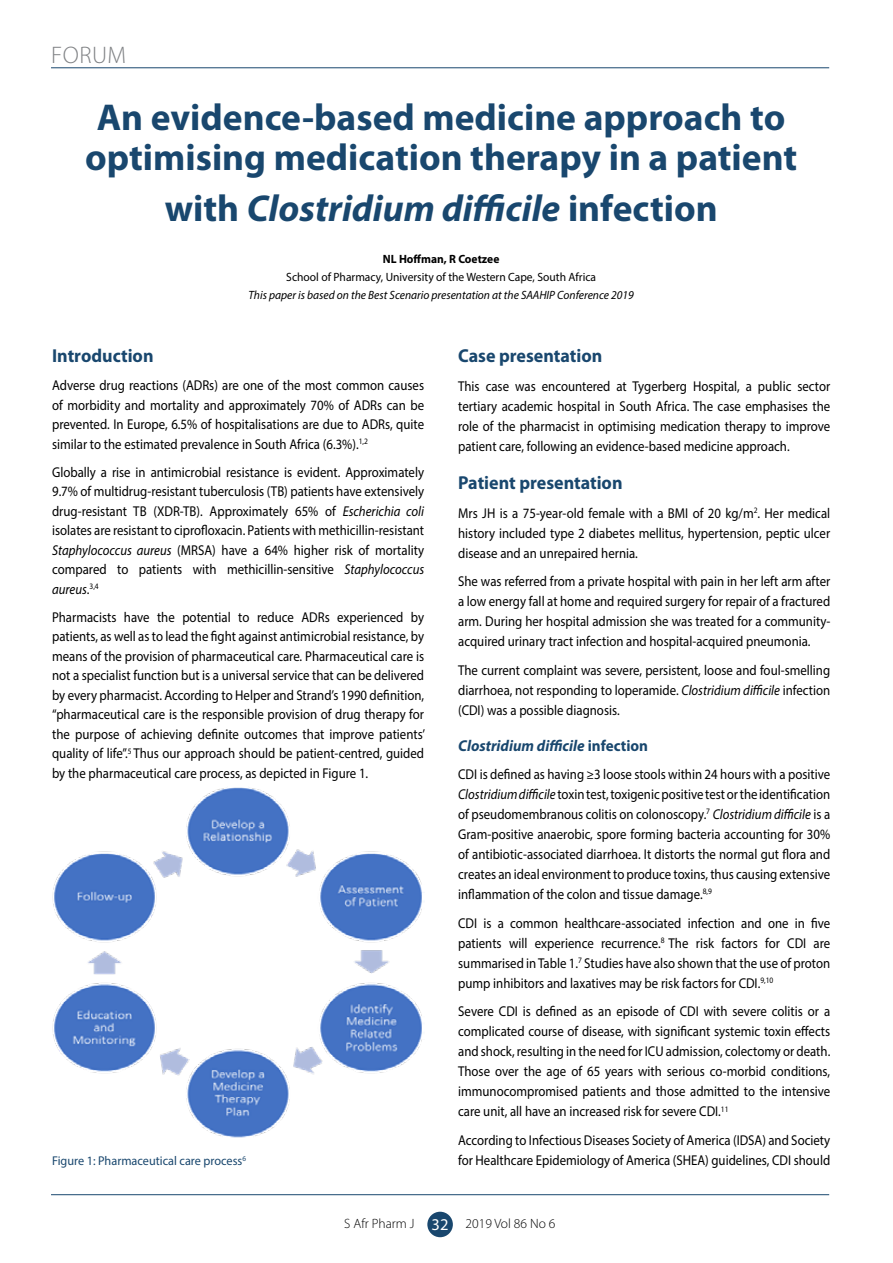
<style>
.page{position:relative;width:893px;height:1263px;background:#fff}
.page>*{position:absolute;margin:0;border:0;box-sizing:border-box;transform-origin:0 0}
.t1{font:700 37.5px/40.5px "Myriad Pro";color:#19476e;text-align:center}
.t2{font:italic 700 37.5px "Myriad Pro";color:#19476e}
.t3{font:300 24px "Myriad Pro";letter-spacing:.02em;color:#808285}
.t4{font:700 18.75px "Myriad Pro";color:#19476e;scale:.96 1}
.t5{font:italic 700 15.75px "Myriad Pro";color:#19476e;scale:.96 1}
.t6{font:14.25px/20px "Myriad Pro";color:#000;text-align:justify;scale:.9 1}
.t7{font:300 13.5px "Myriad Pro";color:#000}
.t8{font:12.75px "Myriad Pro";color:#19476e;scale:.96 1}
.t9{font:italic 12px "Myriad Pro";color:#000;scale:.96 1}
.t10{font:12px "Myriad Pro";color:#000;scale:.96 1}
.t11{font:700 12px "Myriad Pro";color:#000;scale:.96 1}
.t12{font:7.5px "Myriad Pro";color:#19476e;scale:.96 1}
.s1{font-style:normal}
.s2{font-style:italic}
.s3{font-weight:400;font-size:16.5px;color:#fff}
</style>
<div class="page">
<hr style="left:51px;top:1194px;width:778px;height:1px;background:#19476e">
<div style="left:427px;top:1212px;width:26px;height:25px;background:#19476e;border-radius:50%"></div>
<hr style="left:51px;top:67px;width:778px;height:1px;background:#19476e">
<img style="left:52px;top:787px;width:370px;height:351px">
<h2 class="t3" style="left:51px;top:41px;width:76px">Forum</h2>
<h1 class="t1" style="left:85px;top:96px;width:714px">An evidence-based medicine approach to optimising medication therapy in a patient</h1>
<h1 class="t2" style="left:165px;top:184px;width:554px"><span class="s1">with</span> Clostridium difficile <span class="s1">infection</span></h1>
<p class="t11" style="left:383px;top:251px;width:123px">NL Hoffman, R Coetzee</p>
<p class="t10" style="left:286px;top:269px;width:324px">School of Pharmacy, University of the Western Cape, South Africa</p>
<p class="t9" style="left:248px;top:287px;width:403px">This paper is based on the Best Scenario presentation at the SAAHIP Conference 2019</p>
<h3 class="t4" style="left:52px;top:344px;width:107px">Introduction</h3>
<p class="t6" style="left:52px;top:375px;width:415px;line-height:19.5px">Adverse drug reactions (ADRs) are one of the most common causes of morbidity and mortality and approximately 70% of ADRs can be prevented. In Europe, 6.5% of hospitalisations are due to ADRs, quite similar to the estimated prevalence in South Africa (6.3%).<sup>1,2</sup></p>
<p class="t6" style="left:52px;top:462px;width:415px;line-height:19.5px">Globally a rise in antimicrobial resistance is evident. Approximately 9.7% of multidrug-resistant tuberculosis (TB) patients have extensively drug-resistant TB (XDR-TB). Approximately 65% of <span class="s2">Escherichia coli </span>isolates are resistant to ciprofloxacin. Patients with methicillin-resistant <span class="s2">Staphylococcus aureus</span> (MRSA) have a 64% higher risk of mortality compared to patients with methicillin-sensitive <span class="s2">Staphylococcus aureus</span>.<sup>3,4</sup></p>
<p class="t6" style="left:52px;top:607px;width:416px;line-height:19.5px">Pharmacists have the potential to reduce ADRs experienced by patients, as well as to lead the fight against antimicrobial resistance, by means of the provision of pharmaceutical care. Pharmaceutical care is not a specialist function but is a universal service that can be delivered by every pharmacist. According to Helper and Strand’s 1990 definition, “pharmaceutical care is the responsible provision of drug therapy for the purpose of achieving definite outcomes that improve patients’ quality of life”.<sup>5</sup> Thus our approach should be patient-centred, guided by the pharmaceutical care process, as depicted in Figure 1.</p>
<h3 class="t4" style="left:458px;top:344px;width:152px">Case presentation</h3>
<p class="t6" style="left:458px;top:376px;width:415px">This case was encountered at Tygerberg Hospital, a public sector tertiary academic hospital in South Africa. The case emphasises the role of the pharmacist in optimising medication therapy to improve patient care, following an evidence-based medicine approach.</p>
<h3 class="t4" style="left:458px;top:471px;width:173px">Patient presentation</h3>
<p class="t6" style="left:458px;top:503px;width:415px">Mrs JH is a 75-year-old female with a BMI of 20 kg/m<sup>2</sup>. Her medical history included type 2 diabetes mellitus, hypertension, peptic ulcer disease and an unrepaired hernia.</p>
<p class="t6" style="left:458px;top:571px;width:415px">She was referred from a private hospital with pain in her left arm after a low energy fall at home and required surgery for repair of a fractured arm. During her hospital admission she was treated for a community&shy;acquired urinary tract infection and hospital-acquired pneumonia.</p>
<p class="t6" style="left:458px;top:660px;width:415px">The current complaint was severe, persistent, loose and foul-smelling diarrhoea, not responding to loperamide. <span class="s2">Clostridium difficile</span> infection (CDI) was a possible diagnosis.</p>
<p class="t5" style="left:458px;top:735px;width:199px">Clostridium difficile <span class="s1">infection</span></p>
<p class="t6" style="left:458px;top:764px;width:415px">CDI is defined as having ≥3 loose stools within 24 hours with a positive <span class="s2">Clostridium difficile</span> toxin test, toxigenic positive test or the identification of pseudomembranous colitis on colonoscopy.<sup>7</sup> <span class="s2">Clostridium difficile</span> is a Gram-positive anaerobic, spore forming bacteria accounting for 30% of antibiotic-associated diarrhoea. It distorts the normal gut flora and creates an ideal environment to produce toxins, thus causing extensive inflammation of the colon and tissue damage.<sup>8,9</sup></p>
<p class="t6" style="left:458px;top:913px;width:415px">CDI is a common healthcare-associated infection and one in five patients will experience recurrence.<sup>8</sup> The risk factors for CDI are summarised in Table 1.<sup>7</sup> Studies have also shown that the use of proton pump inhibitors and laxatives may be risk factors for CDI.<sup>9,10</sup></p>
<p class="t6" style="left:458px;top:1001px;width:415px">Severe CDI is defined as an episode of CDI with severe colitis or a complicated course of disease, with significant systemic toxin effects and shock, resulting in the need for ICU admission, colectomy or death.<br>Those over the age of 65 years with serious co-morbid conditions, immunocompromised patients and those admitted to the intensive care unit, all have an increased risk for severe CDI.<sup>11</sup></p>
<p class="t6" style="left:458px;top:1130px;width:415px">According to Infectious Diseases Society of America (IDSA) and Society</p>
<p class="t8" style="left:52px;top:1153px;width:200px">Figure 1: Pharmaceutical care process</p>
<p class="t6" style="left:458px;top:1150px;width:415px">for Healthcare Epidemiology of America (SHEA) guidelines, CDI should</p>
<p class="t12" style="left:242px;top:1154px;width:5px">6</p>
<p class="t7" style="left:344px;top:1215px;width:213px">S Afr Pharm J <span class="s3">32</span> 2019 Vol 86 No 6</p>
</div>
